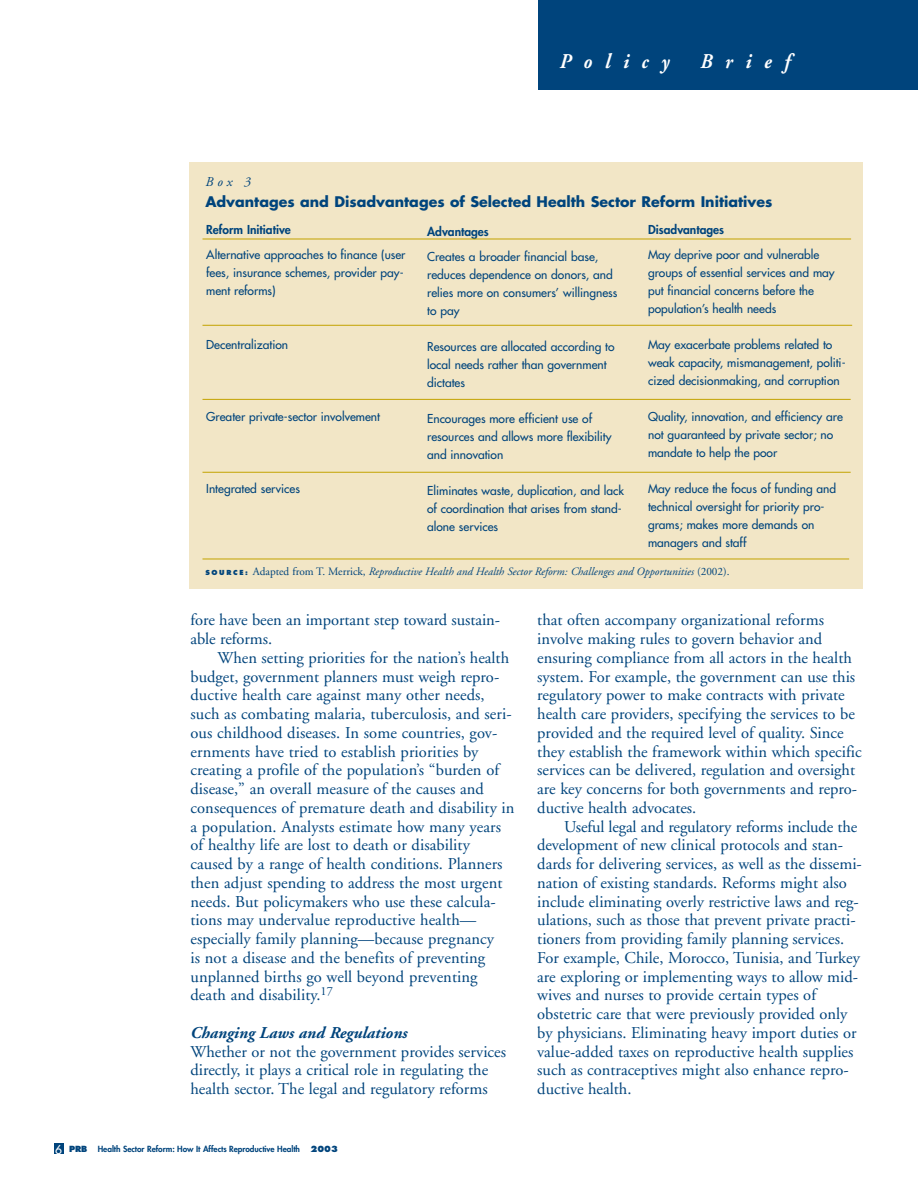
<style>
.page{position:relative;width:918px;height:1188px;background:#fff}
.page>*{position:absolute;margin:0;border:0;box-sizing:border-box;transform-origin:0 0}
.t1{font:italic 700 21px "Adobe Garamond";letter-spacing:.675em;color:#fff;scale:.9 1}
.t2{font:16.5px/18.8px "Adobe Garamond";color:#00447c}
.t3{font:italic 700 16.5px "Adobe Garamond";color:#00447c}
.t4{font:700 14.25px "Futura";color:#00447c}
.t5{font:italic 13.5px "Adobe Garamond";color:#00447c}
.t6{font:12px/18px "Futura";color:#00447c}
.t7{font:800 12px "Futura";color:#00447c}
.t8{font:12px "Futura";color:#fff}
.t9{font:italic 11.25px "Adobe Garamond";color:#00447c}
.t10{font:800 8.25px "Futura";letter-spacing:-.005em;color:#00447c}
.t11{font:800 8.25px "Futura";color:#00447c}
.s1{font-family:"Futura";font-weight:800;font-style:normal;font-size:6.75px}
.s2{font-style:normal}
</style>
<div class="page">
<div style="left:54px;top:1143px;width:10px;height:11px;background:#00447c"></div>
<div style="left:538px;top:0;width:380px;height:90px;background:#00447c"></div>
<div style="left:189px;top:162px;width:674px;height:426px;background:#f2e6c6"></div>
<hr style="left:202px;top:325px;width:650px;height:1px;background:#c3a300">
<hr style="left:202px;top:399px;width:649px;height:1px;background:#c3a300">
<hr style="left:202px;top:472px;width:649px;height:1px;background:#c3a300">
<hr style="left:202px;top:559px;width:647px;height:1px;background:#c3a300">
<hr style="left:202px;top:239px;width:649px;height:1px;background:#c3a300">
<p class="t1" style="left:560px;top:53px;width:123px">Policy</p>
<p class="t1" style="left:701px;top:53px;width:101px">Brief</p>
<p class="t5" style="left:205px;top:176px;width:47px">Box 3</p>
<p class="t4" style="left:205px;top:196px;width:569px">Advantages and Disadvantages of Selected Health Sector Reform Initiatives</p>
<p class="t7" style="left:206px;top:224px;width:86px">Reform Initiative</p>
<p class="t6" style="left:206px;top:247px;width:201px">Alternative approaches to finance (user fees, insurance schemes, provider pay&shy;ment reforms)</p>
<p class="t7" style="left:648px;top:224px;width:78px">Disadvantages</p>
<p class="t6" style="left:648px;top:247px;width:188px">May deprive poor and vulnerable groups of essential services and may put financial concerns before the population’s health needs</p>
<p class="t6" style="left:648px;top:337px;width:199px">May exacerbate problems related to weak capacity, mismanagement, politi&shy;cized decisionmaking, and corruption</p>
<p class="t6" style="left:648px;top:409px;width:196px">Quality, innovation, and efficiency are not guaranteed by private sector; no mandate to help the poor</p>
<p class="t6" style="left:648px;top:481px;width:190px">May reduce the focus of funding and technical oversight for priority pro&shy;grams; makes more demands on managers and staff</p>
<p class="t9" style="left:205px;top:567px;width:526px"><span class="s1">S O U R C E :</span> <span class="s2">Adapted from T. Merrick,</span> Reproductive Health and Health Sector Reform: Challenges and Opportunities <span class="s2">(2002).</span></p>
<p class="t7" style="left:427px;top:226px;width:63px">Advantages</p>
<p class="t6" style="left:427px;top:249px;width:192px">Creates a broader financial base, reduces dependence on donors, and relies more on consumers’ willingness to pay</p>
<p class="t6" style="left:427px;top:339px;width:189px">Resources are allocated according to local needs rather than government dictates</p>
<p class="t6" style="left:427px;top:411px;width:186px">Encourages more efficient use of resources and allows more flexibility and innovation</p>
<p class="t6" style="left:427px;top:483px;width:198px">Eliminates waste, duplication, and lack of coordination that arises from stand&shy;alone services</p>
<p class="t6" style="left:206px;top:337px;width:84px">Decentralization</p>
<p class="t6" style="left:206px;top:409px;width:175px">Greater private-sector involvement</p>
<p class="t6" style="left:206px;top:481px;width:95px">Integrated services</p>
<p class="t2" style="left:190px;top:612px;width:311px">fore have been an important step toward sustain&shy;able reforms.</p>
<p class="t2" style="left:190px;top:650px;width:326px;text-indent:27px">When setting priorities for the nation’s health budget, government planners must weigh repro&shy;ductive health care against many other needs, such as combating malaria, tuberculosis, and seri&shy;ous childhood diseases. In some countries, gov&shy;ernments have tried to establish priorities by creating a profile of the population’s “burden of disease,” an overall measure of the causes and consequences of premature death and disability in a population. Analysts estimate how many years of healthy life are lost to death or disability caused by a range of health conditions. Planners then adjust spending to address the most urgent needs. But policymakers who use these calcula&shy;tions may undervalue reproductive health— especially family planning—because pregnancy<br>is not a disease and the benefits of preventing unplanned births go well beyond preventing death and disability.<sup>17</sup></p>
<p class="t3" style="left:190px;top:1026px;width:219px">Changing Laws and Regulations</p>
<p class="t2" style="left:190px;top:1044px;width:317px">Whether or not the government provides services directly, it plays a critical role in regulating the health sector. The legal and regulatory reforms</p>
<p class="t8" style="left:55px;top:1143px;width:8px">6</p>
<p class="t11" style="left:69px;top:1145px;width:20px">PRB</p>
<p class="t10" style="left:98px;top:1145px;width:204px">Health Sector Reform: How It Affects Reproductive Health</p>
<p class="t11" style="left:311px;top:1145px;width:29px">2003</p>
<p class="t2" style="left:537px;top:612px;width:326px">that often accompany organizational reforms involve making rules to govern behavior and ensuring compliance from all actors in the health system. For example, the government can use this regulatory power to make contracts with private health care providers, specifying the services to be provided and the required level of quality. Since they establish the framework within which specific services can be delivered, regulation and oversight are key concerns for both governments and repro&shy;ductive health advocates.</p>
<p class="t2" style="left:537px;top:819px;width:326px;text-indent:27px">Useful legal and regulatory reforms include the development of new clinical protocols and stan&shy;dards for delivering services, as well as the dissemi&shy;nation of existing standards. Reforms might also include eliminating overly restrictive laws and reg&shy;ulations, such as those that prevent private practi&shy;tioners from providing family planning services.<br>For example, Chile, Morocco, Tunisia, and Turkey are exploring or implementing ways to allow mid&shy;wives and nurses to provide certain types of obstetric care that were previously provided only by physicians. Eliminating heavy import duties or value-added taxes on reproductive health supplies such as contraceptives might also enhance repro&shy;ductive health.</p>
</div>
